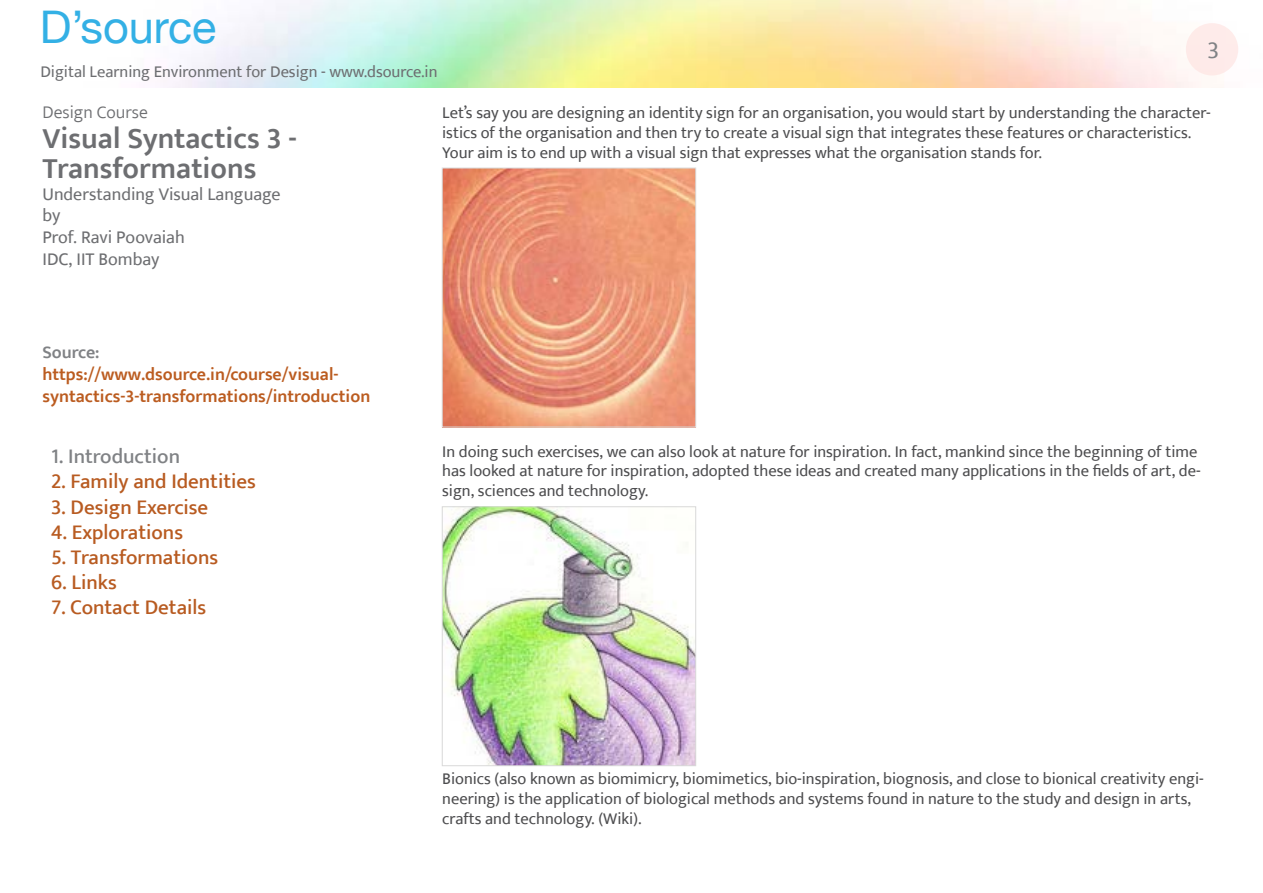
<style>
.page{position:relative;width:1263px;height:893px;background:#fff}
.page>*{position:absolute;margin:0;border:0;box-sizing:border-box;transform-origin:0 0}
.t1{font:45px "Helvetica Neue";color:#33b0e5}
.t2{font:600 30px/30px "Ek Mukta";color:#6d6e71}
.t3{font:24px "Ek Mukta";color:#808285}
.t4{font:500 21px "Ek Mukta";color:#b85b21}
.t5{font:500 21px "Ek Mukta";color:#808285}
.t6{font:600 18px/21.6px "Ek Mukta";color:#bb5c20}
.t7{font:18px/21.6px "Ek Mukta";color:#6d6e71}
.t8{font:300 18px "Ek Mukta";color:#6d6e71}
.t9{font:600 18px "Ek Mukta";color:#808285}
.t10{font:16.5px/19.8px "Ek Mukta";color:#4d4d4f}
.t11{font:16.5px "Ek Mukta";color:#6d6e71}
</style>
<div class="page">
<div style="left:1186px;top:23px;width:52px;height:52px;background:#feebea;border-radius:50%"></div>
<img style="left:444px;top:170px;width:250px;height:255px">
<div style="left:442px;top:168px;width:254px;height:259px;border:1px solid #d9d9d9"></div>
<img style="left:444px;top:509px;width:250px;height:255px">
<div style="left:442px;top:507px;width:254px;height:259px;border:1px solid #d9d9d9"></div>
<h1 class="t1" style="left:40px;top:0;width:178px">D’source</h1>
<p class="t11" style="left:40px;top:62px;width:399px">Digital Learning Environment for Design - www.dsource.in</p>
<h3 class="t3" style="left:1207px;top:35px;width:13px">3</h3>
<p class="t8" style="left:43px;top:101px;width:107px">Design Course</p>
<h2 class="t2" style="left:43px;top:123px;width:256px">Visual Syntactics 3 -<br>Transformations</h2>
<p class="t7" style="left:43px;top:183px;width:240px">Understanding Visual Language by<br>Prof. Ravi Poovaiah<br>IDC, IIT Bombay</p>
<p class="t9" style="left:43px;top:342px;width:59px">Source:</p>
<p class="t6" style="left:43px;top:363px;width:329px">https://www.dsource.in/course/visual&shy;syntactics-3-transformations/introduction</p>
<p class="t5" style="left:51px;top:444px;width:131px">1. Introduction</p>
<p class="t4" style="left:51px;top:469px;width:206px">2. Family and Identities</p>
<p class="t4" style="left:51px;top:494px;width:159px">3. Design Exercise</p>
<p class="t4" style="left:51px;top:519px;width:134px">4. Explorations</p>
<p class="t4" style="left:51px;top:544px;width:169px">5. Transformations</p>
<p class="t4" style="left:51px;top:570px;width:67px">6. Links</p>
<p class="t4" style="left:51px;top:595px;width:157px">7. Contact Details</p>
<p class="t10" style="left:442px;top:102px;width:770px">Let’s say you are designing an identity sign for an organisation, you would start by understanding the character&shy;istics of the organisation and then try to create a visual sign that integrates these features or characteristics.<br>Your aim is to end up with a visual sign that expresses what the organisation stands for.</p>
<p class="t10" style="left:442px;top:441px;width:760px">In doing such exercises, we can also look at nature for inspiration. In fact, mankind since the beginning of time has looked at nature for inspiration, adopted these ideas and created many applications in the fields of art, de&shy;sign, sciences and technology.</p>
<p class="t10" style="left:442px;top:769px;width:763px">Bionics (also known as biomimicry, biomimetics, bio-inspiration, biognosis, and close to bionical creativity engi&shy;neering) is the application of biological methods and systems found in nature to the study and design in arts, crafts and technology. (Wiki).</p>
</div>
